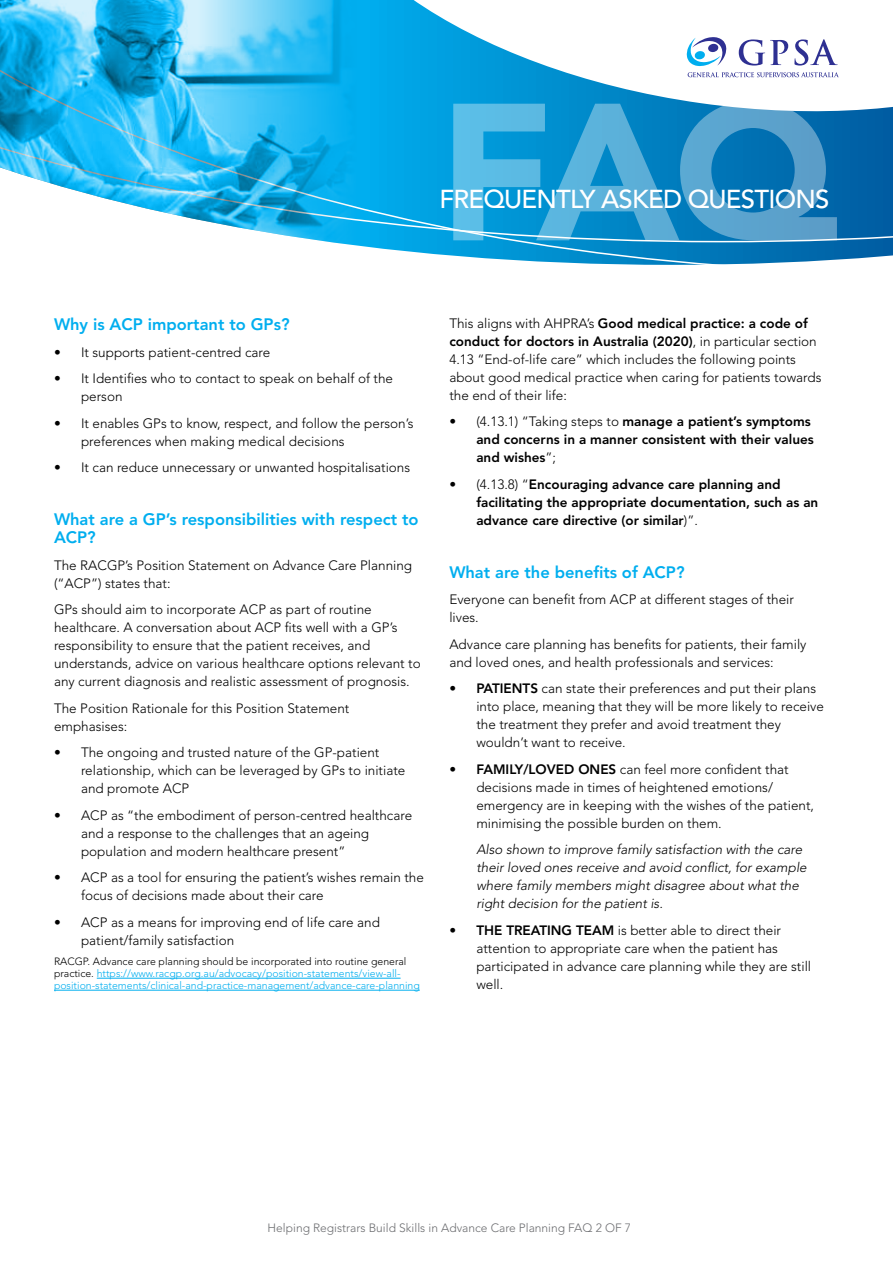
<style>
.page{position:relative;width:893px;height:1263px;background:#fff}
.page>*{position:absolute;margin:0;border:0;box-sizing:border-box;transform-origin:0 0}
.t1{font:900 192.9px "Avenir LT Std";color:#fff}
.t2{font:500 25.8px "Avenir LT Std";letter-spacing:-.03em;color:#fff}
.t3{font:800 16.5px/18px "Avenir LT Std";color:#00aeef}
.t4{font:300 13.5px/18px "Avenir LT Std";color:#000}
.t5{font:800 13.5px/18px "Avenir LT Std";color:#000}
.t6{font:italic 300 13.5px/18px "Avenir LT Std";color:#000}
.t7{font:300 12px "Avenir LT Std";color:#6d6e71}
.t8{font:300 10.5px/12px "Avenir LT Std";color:#00aeef}
.s1{color:#000}
.s2{font-weight:800}
.s3{font-weight:300}
</style>
<div class="page">
<svg style="left:379px;top:136px;width:514px;height:129px;background:#0e89c6"></svg>
<svg style="left:379px;top:0;width:514px;height:136px"></svg>
<svg style="left:687px;top:37px;width:39px;height:29px"></svg>
<svg style="left:688px;top:72px;width:151px;height:5px"></svg>
<svg style="left:739px;top:39px;width:49px;height:27px"></svg>
<svg style="left:794px;top:39px;width:44px;height:27px"></svg>
<img style="left:0;top:0;width:379px;height:249px">
<hr style="left:97px;top:978px;width:304px;height:1px;background:#00aeef">
<hr style="left:54px;top:990px;width:366px;height:1px;background:#00aeef">
<h1 class="t1" style="left:438px;top:56px;width:401px">FAQ</h1>
<h2 class="t2" style="left:439px;top:184px;width:391px">FREQUENTLY ASKED QUESTIONS</h2>
<p class="t3" style="left:54px;top:315px;width:237px">Why is ACP important to GPs?</p>
<p class="t4" style="left:54px;top:343px;width:218px">• It supports patient-centred care</p>
<p class="t4" style="left:81px;top:369px;width:313px;text-indent:-27px">• It Identifies who to contact to speak on behalf of the person</p>
<p class="t4" style="left:81px;top:414px;width:334px;text-indent:-27px">• It enables GPs to know, respect, and follow the person’s preferences when making medical decisions</p>
<p class="t4" style="left:54px;top:458px;width:358px">• It can reduce unnecessary or unwanted hospitalisations</p>
<p class="t3" style="left:54px;top:510px;width:366px">What are a GP’s responsibilities with respect to<br>ACP?</p>
<p class="t4" style="left:54px;top:556px;width:360px">The RACGP’s Position Statement on Advance Care Planning (“ACP”) states that:</p>
<p class="t4" style="left:54px;top:600px;width:368px">GPs should aim to incorporate ACP as part of routine healthcare. A conversation about ACP fits well with a GP’s responsibility to ensure that the patient receives, and understands, advice on various healthcare options relevant to any current diagnosis and realistic assessment of prognosis.</p>
<p class="t4" style="left:54px;top:699px;width:297px">The Position Rationale for this Position Statement emphasises:</p>
<p class="t4" style="left:81px;top:743px;width:326px;text-indent:-27px">• The ongoing and trusted nature of the GP-patient relationship, which can be leveraged by GPs to initiate and promote ACP</p>
<p class="t4" style="left:81px;top:806px;width:333px;text-indent:-27px">• ACP as “the embodiment of person-centred healthcare and a response to the challenges that an ageing population and modern healthcare present”</p>
<p class="t4" style="left:81px;top:868px;width:344px;text-indent:-27px">• ACP as a tool for ensuring the patient’s wishes remain the focus of decisions made about their care</p>
<p class="t4" style="left:81px;top:913px;width:300px;text-indent:-27px">• ACP as a means for improving end of life care and patient/family satisfaction</p>
<p class="t8" style="left:54px;top:955px;width:367px"><span class="s1">RACGP. Advance care planning should be incorporated into routine general practice.</span> https://www.racgp.org.au/advocacy/position-statements/view-all&shy;position-statements/clinical-and-practice-management/advance-care-planning</p>
<p class="t4" style="left:449px;top:314px;width:374px">This aligns with AHPRA’s <span class="s2">Good medical practice: a code of conduct for doctors in Australia (2020)</span>, in particular section 4.13 “End-of-life care” which includes the following points about good medical practice when caring for patients towards the end of their life:</p>
<p class="t5" style="left:476px;top:413px;width:339px;text-indent:-27px"><span class="s3">• (4.13.1) “Taking steps to</span> manage a patient’s symptoms and concerns in a manner consistent with their values and wishes<span class="s3">”;</span></p>
<p class="t5" style="left:476px;top:475px;width:344px;text-indent:-27px"><span class="s3">• (4.13.8) “</span>Encouraging advance care planning and facilitating the appropriate documentation, such as an advance care directive (or similar<span class="s3">)”.</span></p>
<p class="t3" style="left:449px;top:563px;width:237px">What are the benefits of ACP?</p>
<p class="t4" style="left:449px;top:591px;width:346px">Everyone can benefit from ACP at different stages of their lives.</p>
<p class="t4" style="left:449px;top:635px;width:359px">Advance care planning has benefits for patients, their family and loved ones, and health professionals and services:</p>
<p class="t4" style="left:476px;top:680px;width:349px;text-indent:-27px"><span class="s2">• PATIENTS</span> can state their preferences and put their plans into place, meaning that they will be more likely to receive the treatment they prefer and avoid treatment they wouldn’t want to receive.</p>
<p class="t4" style="left:476px;top:760px;width:339px;text-indent:-27px"><span class="s2">• FAMILY/LOVED ONES</span> can feel more confident that decisions made in times of heightened emotions/ emergency are in keeping with the wishes of the patient, minimising the possible burden on them.</p>
<p class="t6" style="left:476px;top:841px;width:332px">Also shown to improve family satisfaction with the care their loved ones receive and avoid conflict, for example where family members might disagree about what the right decision for the patient is.</p>
<p class="t4" style="left:476px;top:921px;width:336px;text-indent:-27px"><span class="s2">• THE TREATING TEAM</span> is better able to direct their attention to appropriate care when the patient has participated in advance care planning while they are still well.</p>
<p class="t7" style="left:268px;top:1220px;width:365px">Helping Registrars Build Skills in Advance Care Planning FAQ 2 OF 7</p>
</div>
